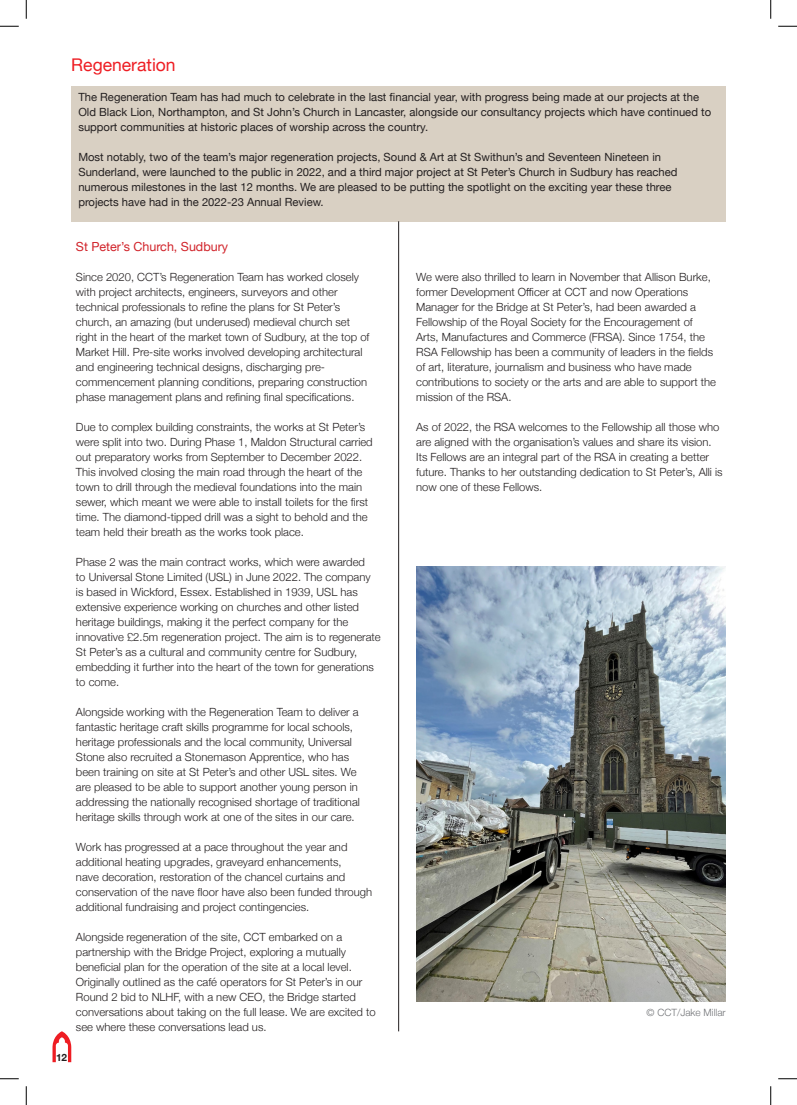
<style>
.page{position:relative;width:797px;height:1105px;background:#fff}
.page>*{position:absolute;margin:0;border:0;box-sizing:border-box;transform-origin:0 0}
.t1{font:17.5px "Helvetica Neue";color:#ee1d23}
.t2{font:12.5px "Helvetica Neue";color:#d1232a}
.t3{font:300 11.25px/15px "Helvetica Neue";color:#231f20}
.t4{font:11.25px/15px "Helvetica Neue";color:#231f20}
.t5{font:300 10px "Helvetica Neue";color:#727477}
.t6{font:700 10px "Helvetica Neue";color:#231f20}
</style>
<div class="page">
<div style="left:71px;top:86px;width:654px;height:135px;background:#d9d0c3"></div>
<hr style="left:398px;top:221px;width:1px;height:810px;background:#231f20">
<svg style="left:52px;top:1031px;width:19px;height:31px"></svg>
<img style="left:416px;top:566px;width:309px;height:435px">
<svg style="left:0;top:25px;width:19px;height:2px"></svg>
<svg style="left:778px;top:25px;width:19px;height:2px"></svg>
<svg style="left:0;top:1078px;width:19px;height:1px"></svg>
<svg style="left:778px;top:1078px;width:19px;height:1px"></svg>
<svg style="left:25px;top:0;width:2px;height:19px"></svg>
<svg style="left:25px;top:1086px;width:2px;height:19px"></svg>
<svg style="left:770px;top:0;width:1px;height:19px"></svg>
<svg style="left:770px;top:1086px;width:1px;height:19px"></svg>
<p class="t1" style="left:71px;top:52px;width:106px">Regeneration</p>
<p class="t4" style="left:78px;top:90px;width:634px">The Regeneration Team has had much to celebrate in the last financial year, with progress being made at our projects at the<br>Old Black Lion, Northampton, and St John’s Church in Lancaster, alongside our consultancy projects which have continued to support communities at historic places of worship across the country.</p>
<p class="t4" style="left:78px;top:150px;width:600px">Most notably, two of the team’s major regeneration projects, Sound &amp; Art at St Swithun’s and Seventeen Nineteen in Sunderland, were launched to the public in 2022, and a third major project at St Peter’s Church in Sudbury has reached numerous milestones in the last 12 months. We are pleased to be putting the spotlight on the exciting year these three projects have had in the 2022-23 Annual Review.</p>
<p class="t2" style="left:76px;top:238px;width:154px">St Peter’s Church, Sudbury</p>
<p class="t3" style="left:76px;top:269px;width:295px">Since 2020, CCT’s Regeneration Team has worked closely with project architects, engineers, surveyors and other technical professionals to refine the plans for St Peter’s church, an amazing (but underused) medieval church set right in the heart of the market town of Sudbury, at the top of Market Hill. Pre-site works involved developing architectural and engineering technical designs, discharging pre&shy;commencement planning conditions, preparing construction phase management plans and refining final specifications.</p>
<p class="t3" style="left:76px;top:419px;width:298px">Due to complex building constraints, the works at St Peter’s were split into two. During Phase 1, Maldon Structural carried out preparatory works from September to December 2022.<br>This involved closing the main road through the heart of the town to drill through the medieval foundations into the main sewer, which meant we were able to install toilets for the first time. The diamond-tipped drill was a sight to behold and the team held their breath as the works took place.</p>
<p class="t3" style="left:76px;top:554px;width:306px">Phase 2 was the main contract works, which were awarded<br>to Universal Stone Limited (USL) in June 2022. The company is based in Wickford, Essex. Established in 1939, USL has extensive experience working on churches and other listed heritage buildings, making it the perfect company for the innovative £2.5m regeneration project. The aim is to regenerate St Peter’s as a cultural and community centre for Sudbury, embedding it further into the heart of the town for generations to come.</p>
<p class="t3" style="left:76px;top:704px;width:285px">Alongside working with the Regeneration Team to deliver a fantastic heritage craft skills programme for local schools, heritage professionals and the local community, Universal Stone also recruited a Stonemason Apprentice, who has been training on site at St Peter’s and other USL sites. We are pleased to be able to support another young person in addressing the nationally recognised shortage of traditional heritage skills through work at one of the sites in our care.</p>
<p class="t3" style="left:76px;top:839px;width:297px">Work has progressed at a pace throughout the year and additional heating upgrades, graveyard enhancements,<br>nave decoration, restoration of the chancel curtains and conservation of the nave floor have also been funded through additional fundraising and project contingencies.</p>
<p class="t3" style="left:76px;top:929px;width:301px">Alongside regeneration of the site, CCT embarked on a partnership with the Bridge Project, exploring a mutually beneficial plan for the operation of the site at a local level.<br>Originally outlined as the café operators for St Peter’s in our Round 2 bid to NLHF, with a new CEO, the Bridge started conversations about taking on the full lease. We are excited to see where these conversations lead us.</p>
<p class="t3" style="left:416px;top:269px;width:301px">We were also thrilled to learn in November that Allison Burke, former Development Officer at CCT and now Operations Manager for the Bridge at St Peter’s, had been awarded a Fellowship of the Royal Society for the Encouragement of Arts, Manufactures and Commerce (FRSA). Since 1754, the RSA Fellowship has been a community of leaders in the fields of art, literature, journalism and business who have made contributions to society or the arts and are able to support the mission of the RSA.</p>
<p class="t3" style="left:416px;top:419px;width:308px">As of 2022, the RSA welcomes to the Fellowship all those who are aligned with the organisation’s values and share its vision.<br>Its Fellows are an integral part of the RSA in creating a better future. Thanks to her outstanding dedication to St Peter’s, Alli is now one of these Fellows.</p>
<p class="t5" style="left:646px;top:1005px;width:81px">© CCT/Jake Millar</p>
<p class="t6" style="left:56px;top:1049px;width:13px">12</p>
</div>
